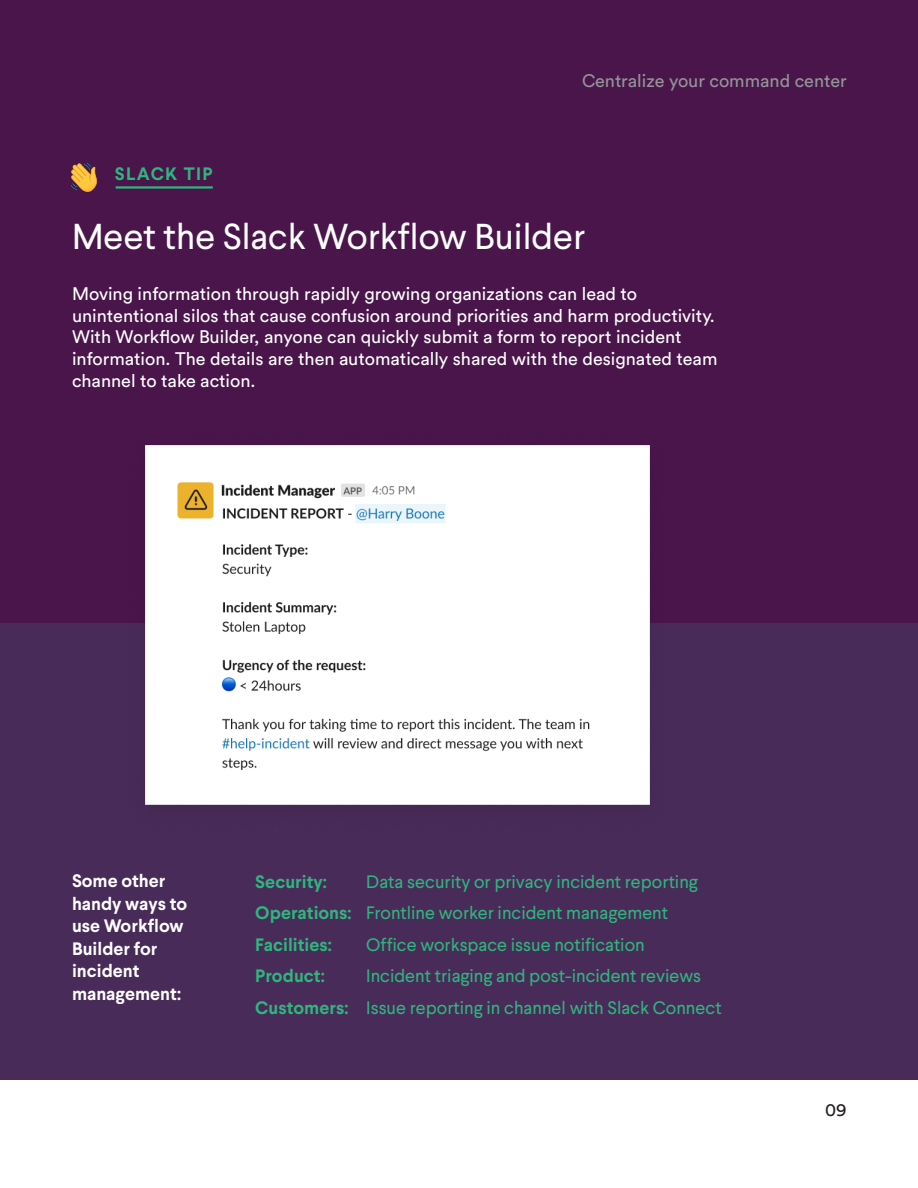
<style>
.page{position:relative;width:918px;height:1188px;background:#fff}
.page>*{position:absolute;margin:0;border:0;box-sizing:border-box;transform-origin:0 0}
.t1{font:36px "Larsseit";color:#fff}
.t2{font:18px/21.6px "Circular Pro";color:#fff}
.t3{font:18px "Larsseit";color:#2eb67d}
.t4{font:700 18px/22.5px "Larsseit";color:#fff}
.t5{font:700 18px "Larsseit";color:#2eb67d}
.t6{font:18px "Circular Pro";color:#939598}
.t7{font:700 18px "Larsseit";letter-spacing:.075em;color:#2eb67d}
.t8{font:18px "Circular Pro";color:#231f20}
.s1{font-weight:700}
</style>
<div class="page">
<div style="left:0;top:0;width:918px;height:1080px;background:#4a154b"></div>
<div style="left:0;top:624px;width:918px;height:456px;background:#492b59"></div>
<img style="left:122px;top:445px;width:552px;height:360px">
<hr style="left:116px;top:186px;width:97px;height:3px;background:#2eb67d">
<img style="left:71px;top:163px;width:26px;height:29px">
<p class="t7" style="left:115px;top:162px;width:99px">SLACK TIP</p>
<p class="t6" style="left:582px;top:68px;width:266px">Centralize your command center</p>
<p class="t1" style="left:72px;top:214px;width:515px">Meet the Slack Workflow Builder</p>
<p class="t2" style="left:72px;top:282px;width:647px">Moving information through rapidly growing organizations can lead to unintentional silos that cause confusion around priorities and harm productivity.<br>With Workflow Builder, anyone can quickly submit a form to report incident information. The details are then automatically shared with the designated team channel to take action.</p>
<p class="t4" style="left:72px;top:870px;width:117px">Some other handy ways to use Workflow<br>Builder for</p>
<p class="t4" style="left:72px;top:960px;width:69px">incident</p>
<p class="t4" style="left:72px;top:982px;width:111px">management:</p>
<p class="t5" style="left:255px;top:870px;width:73px">Security:</p>
<p class="t3" style="left:366px;top:870px;width:333px">Data security or privacy incident reporting</p>
<p class="t3" style="left:255px;top:902px;width:414px"><span class="s1">Operations:</span> Frontline worker incident management</p>
<p class="t5" style="left:255px;top:933px;width:78px">Facilities:</p>
<p class="t3" style="left:366px;top:933px;width:280px">Office workspace issue notification</p>
<p class="t5" style="left:255px;top:964px;width:71px">Product:</p>
<p class="t3" style="left:366px;top:965px;width:336px">Incident triaging and post-incident reviews</p>
<p class="t3" style="left:255px;top:996px;width:468px"><span class="s1">Customers:</span> Issue reporting in channel with Slack Connect</p>
<p class="t8" style="left:825px;top:1098px;width:23px">09</p>
</div>
